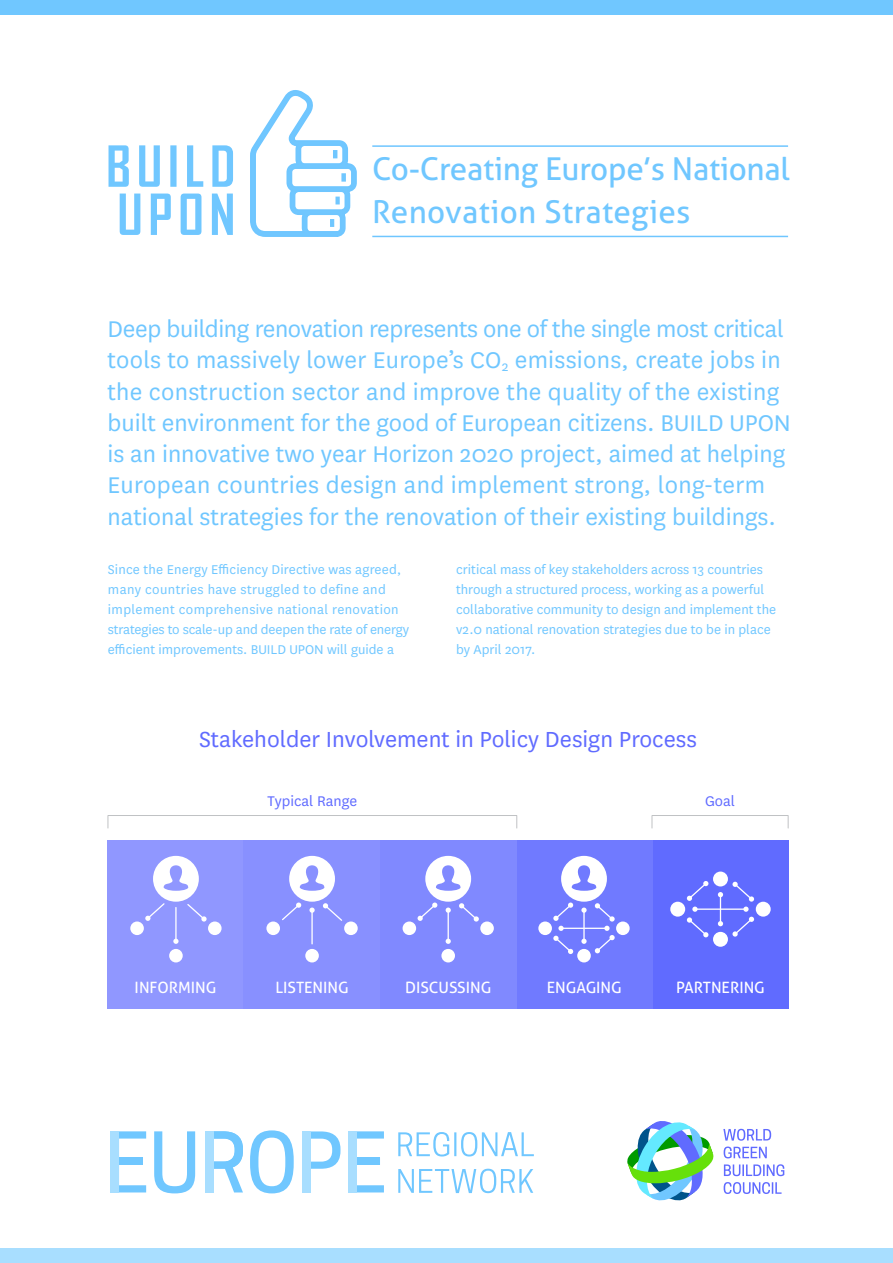
<style>
.page{position:relative;width:893px;height:1263px;background:#fff}
.page>*{position:absolute;margin:0;border:0;box-sizing:border-box;transform-origin:0 0}
.t1{font:31.5px/42.9px "Aller";letter-spacing:-.01em;color:#70c7ff}
.t2{font:26.55px/31.2px "National";color:#70c7ff}
.t3{font:25.5px "National";color:#606bff}
.t4{font:16.35px "National";color:#606bff}
.t5{font:15.6px "Aller";color:#fff}
.t6{font:14.85px/20.1px "National";color:#70c7ff}
</style>
<div class="page">
<div style="left:652px;top:841px;width:136px;height:168px;background:#606bff"></div>
<div style="left:108px;top:841px;width:136px;height:168px;background:#9097ff"></div>
<div style="left:0;top:0;width:893px;height:14px;background:#70c7ff"></div>
<div style="left:0;top:1248px;width:893px;height:15px;background:#a8deff"></div>
<div style="left:108px;top:815px;width:409px;height:13px;border:1px solid #c0c2c4"></div>
<div style="left:652px;top:815px;width:136px;height:13px;border:1px solid #c0c2c4"></div>
<div style="left:756px;top:902px;width:15px;height:15px;background:#fff;border-radius:50%"></div>
<div style="left:670px;top:902px;width:15px;height:15px;background:#fff;border-radius:50%"></div>
<div style="left:713px;top:932px;width:15px;height:15px;background:#fff;border-radius:50%"></div>
<svg style="left:718px;top:892px;width:5px;height:34px"></svg>
<hr style="left:695px;top:908px;width:51px;height:2px;background:#fff">
<div style="left:713px;top:871px;width:15px;height:15px;background:#fff;border-radius:50%"></div>
<svg style="left:687px;top:881px;width:21px;height:56px"></svg>
<svg style="left:732px;top:882px;width:22px;height:55px"></svg>
<div style="left:516px;top:841px;width:136px;height:168px;background:#707aff"></div>
<div style="left:616px;top:921px;width:14px;height:14px;background:#fff;border-radius:50%"></div>
<div style="left:538px;top:921px;width:14px;height:14px;background:#fff;border-radius:50%"></div>
<div style="left:577px;top:949px;width:14px;height:13px;background:#fff;border-radius:50%"></div>
<hr style="left:583px;top:910px;width:2px;height:31px;background:#fff">
<svg style="left:581px;top:907px;width:6px;height:6px"></svg>
<svg style="left:581px;top:939px;width:6px;height:5px"></svg>
<hr style="left:561px;top:928px;width:46px;height:1px;background:#fff">
<svg style="left:553px;top:902px;width:20px;height:52px"></svg>
<svg style="left:595px;top:903px;width:20px;height:50px"></svg>
<div style="left:561px;top:856px;width:46px;height:46px;background:#fff;border-radius:50%"></div>
<svg style="left:572px;top:865px;width:24px;height:26px"></svg>
<div style="left:380px;top:841px;width:136px;height:168px;background:#8089ff"></div>
<div style="left:480px;top:921px;width:14px;height:14px;background:#fff;border-radius:50%"></div>
<div style="left:403px;top:921px;width:13px;height:14px;background:#fff;border-radius:50%"></div>
<div style="left:441px;top:949px;width:14px;height:13px;background:#fff;border-radius:50%"></div>
<hr style="left:448px;top:910px;width:1px;height:31px;background:#fff">
<svg style="left:446px;top:907px;width:5px;height:6px"></svg>
<svg style="left:446px;top:939px;width:5px;height:5px"></svg>
<svg style="left:418px;top:902px;width:19px;height:19px"></svg>
<svg style="left:459px;top:903px;width:20px;height:18px"></svg>
<div style="left:425px;top:856px;width:46px;height:46px;background:#fff;border-radius:50%"></div>
<svg style="left:436px;top:865px;width:25px;height:26px"></svg>
<div style="left:244px;top:841px;width:136px;height:168px;background:#8890ff"></div>
<div style="left:344px;top:921px;width:14px;height:14px;background:#fff;border-radius:50%"></div>
<div style="left:266px;top:921px;width:14px;height:14px;background:#fff;border-radius:50%"></div>
<div style="left:305px;top:949px;width:14px;height:13px;background:#fff;border-radius:50%"></div>
<hr style="left:311px;top:910px;width:2px;height:34px;background:#fff">
<svg style="left:309px;top:907px;width:6px;height:6px"></svg>
<svg style="left:282px;top:902px;width:19px;height:19px"></svg>
<svg style="left:323px;top:903px;width:19px;height:18px"></svg>
<div style="left:289px;top:856px;width:46px;height:46px;background:#fff;border-radius:50%"></div>
<svg style="left:300px;top:865px;width:24px;height:26px"></svg>
<div style="left:208px;top:921px;width:14px;height:14px;background:#fff;border-radius:50%"></div>
<div style="left:130px;top:921px;width:14px;height:14px;background:#fff;border-radius:50%"></div>
<div style="left:169px;top:949px;width:14px;height:13px;background:#fff;border-radius:50%"></div>
<hr style="left:175px;top:907px;width:2px;height:34px;background:#fff">
<svg style="left:173px;top:939px;width:6px;height:5px"></svg>
<svg style="left:145px;top:903px;width:20px;height:18px"></svg>
<svg style="left:187px;top:904px;width:20px;height:17px"></svg>
<div style="left:153px;top:856px;width:46px;height:46px;background:#fff;border-radius:50%"></div>
<svg style="left:398px;top:1169px;width:135px;height:24px"></svg>
<svg style="left:398px;top:1132px;width:136px;height:24px"></svg>
<svg style="left:119px;top:1131px;width:27px;height:61px"></svg>
<svg style="left:154px;top:1131px;width:41px;height:62px"></svg>
<svg style="left:250px;top:1130px;width:44px;height:63px"></svg>
<div style="left:119px;top:1158px;width:23px;height:7px;background:#70c7ff"></div>
<div style="left:111px;top:1131px;width:8px;height:61px;background:#a8deff"></div>
<svg style="left:213px;top:1131px;width:30px;height:61px"></svg>
<div style="left:205px;top:1131px;width:8px;height:61px;background:#a8deff"></div>
<svg style="left:311px;top:1131px;width:29px;height:38px"></svg>
<div style="left:303px;top:1131px;width:8px;height:61px;background:#a8deff"></div>
<svg style="left:357px;top:1131px;width:27px;height:61px"></svg>
<div style="left:357px;top:1158px;width:23px;height:7px;background:#70c7ff"></div>
<div style="left:349px;top:1131px;width:8px;height:61px;background:#a8deff"></div>
<svg style="left:724px;top:1182px;width:58px;height:12px"></svg>
<svg style="left:724px;top:1164px;width:60px;height:12px"></svg>
<svg style="left:723px;top:1129px;width:48px;height:29px"></svg>
<svg style="left:627px;top:1121px;width:87px;height:80px"></svg>
<svg style="left:120px;top:194px;width:113px;height:41px"></svg>
<svg style="left:109px;top:145px;width:124px;height:42px"></svg>
<svg style="left:164px;top:865px;width:24px;height:26px"></svg>
<hr style="left:372px;top:145px;width:416px;height:2px;background:#6fc6ff">
<hr style="left:372px;top:236px;width:416px;height:1px;background:#6fc6ff">
<svg style="left:250px;top:90px;width:107px;height:147px"></svg>
<h1 class="t1" style="left:372px;top:148px;width:419px">Co-Creating Europe’s National<br>Renovation Strategies</h1>
<p class="t2" style="left:107px;top:312px;width:685px">Deep building renovation represents one of the single most critical tools to massively lower Europe’s CO<sub>2</sub> emissions, create jobs in the construction sector and improve the quality of the existing built environment for the good of European citizens. BUILD UPON is an innovative two year Horizon 2020 project, aimed at helping European countries design and implement strong, long-term national strategies for the renovation of their existing buildings.</p>
<p class="t6" style="left:108px;top:558px;width:303px">Since the Energy Efficiency Directive was agreed, many countries have struggled to define and implement comprehensive national renovation strategies to scale-up and deepen the rate of energy efficient improvements. BUILD UPON will guide a</p>
<p class="t6" style="left:456px;top:558px;width:322px">critical mass of key stakeholders across 13 countries through a structured process, working as a powerful collaborative community to design and implement the v2.0 national renovation strategies due to be in place by April 2017.</p>
<h3 class="t3" style="left:199px;top:723px;width:499px">Stakeholder Involvement in Policy Design Process</h3>
<p class="t4" style="left:268px;top:790px;width:91px">Typical Range</p>
<p class="t4" style="left:705px;top:790px;width:31px">Goal</p>
<p class="t5" style="left:135px;top:977px;width:83px">INFORMING</p>
<p class="t5" style="left:275px;top:977px;width:75px">LISTENING</p>
<p class="t5" style="left:405px;top:977px;width:88px">DISCUSSING</p>
<p class="t5" style="left:547px;top:977px;width:77px">ENGAGING</p>
<p class="t5" style="left:676px;top:977px;width:90px">PARTNERING</p>
</div>
